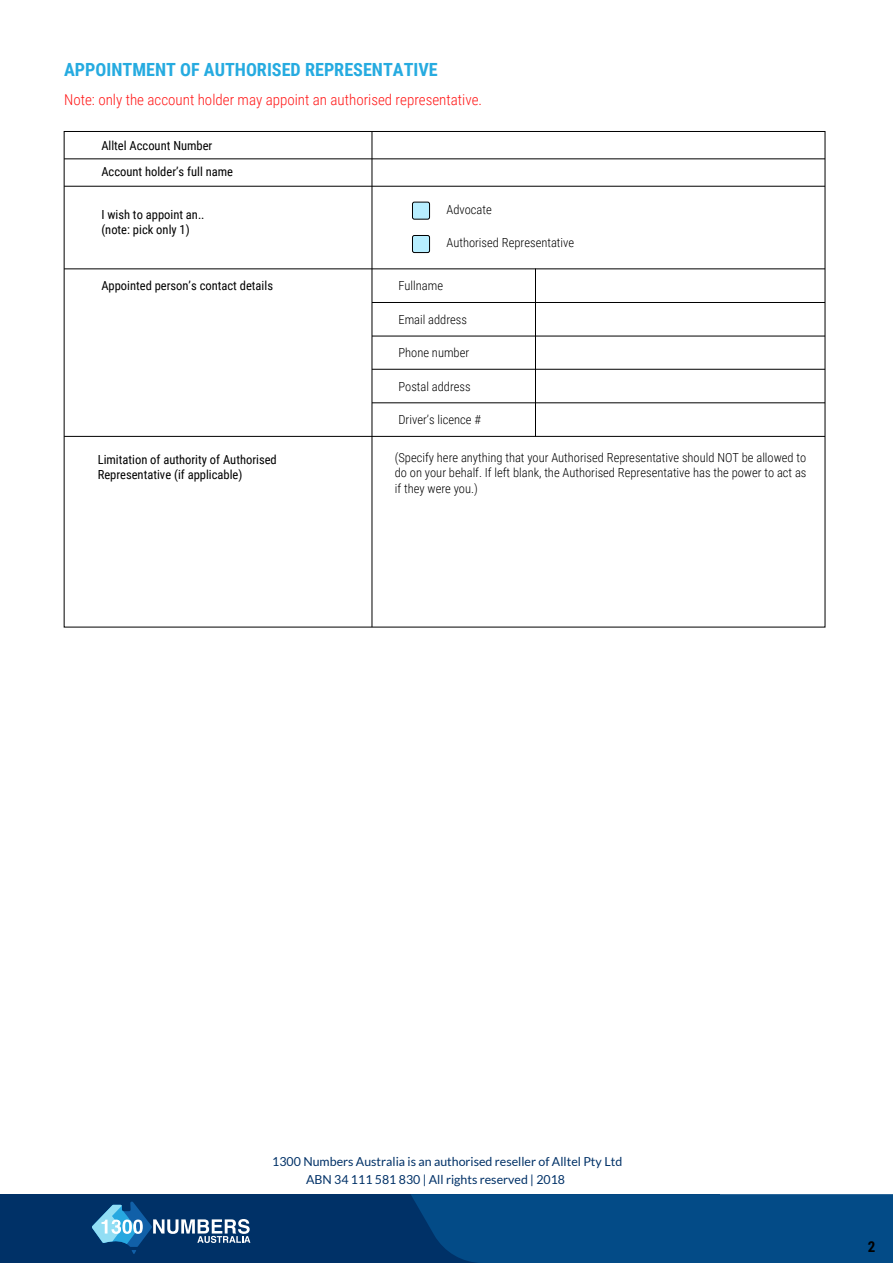
<style>
.page{position:relative;width:893px;height:1263px;background:#fff}
.page>*{position:absolute;margin:0;border:0;box-sizing:border-box;transform-origin:0 0}
.t1{font:700 18.15px "Roboto Condensed";color:#26abe0}
.t2{font:300 15px "Roboto Condensed";color:#ff1717}
.t3{font:700 15px "Roboto Condensed";color:#000}
.t4{font:300 12.45px/15px "Roboto Condensed";color:#000;text-align:justify}
.t5{font:12.45px/15px "Roboto Condensed";color:#000}
.t6{font:12.45px/18.5px "Lato";color:#003167}
</style>
<div class="page">
<hr style="left:372px;top:131px;width:1px;height:496px;background:#000">
<hr style="left:535px;top:269px;width:1px;height:167px;background:#000">
<hr style="left:64px;top:159px;width:761px;height:1px;background:#000">
<hr style="left:64px;top:186px;width:761px;height:1px;background:#000">
<hr style="left:64px;top:269px;width:761px;height:1px;background:#000">
<hr style="left:64px;top:436px;width:761px;height:1px;background:#000">
<hr style="left:372px;top:302px;width:453px;height:1px;background:#000">
<hr style="left:372px;top:336px;width:453px;height:1px;background:#000">
<hr style="left:372px;top:369px;width:453px;height:1px;background:#000">
<hr style="left:372px;top:403px;width:453px;height:1px;background:#000">
<div style="left:412px;top:202px;width:18px;height:17px;background:#b7eeff;border-radius:2px"></div>
<div style="left:412px;top:202px;width:18px;height:17px;border:1px solid #000;border-radius:2px"></div>
<div style="left:412px;top:235px;width:18px;height:18px;background:#b7eeff;border-radius:2px"></div>
<div style="left:412px;top:235px;width:18px;height:18px;border:1px solid #000;border-radius:2px"></div>
<div style="left:0;top:1194px;width:720px;height:69px;background:#003167"></div>
<svg style="left:92px;top:1201px;width:158px;height:53px"></svg>
<div style="left:411px;top:1194px;width:482px;height:69px;background:#034b87"></div>
<h1 class="t1" style="left:64px;top:57px;width:375px">APPOINTMENT OF AUTHORISED REPRESENTATIVE</h1>
<p class="t2" style="left:64px;top:89px;width:420px">Note: only the account holder may appoint an authorised representative.</p>
<p class="t5" style="left:101px;top:133px;width:133px;line-height:25.2px">Alltel Account Number<br>Account holder’s full name</p>
<p class="t5" style="left:101px;top:207px;width:105px">I wish to appoint an.. (note: pick only 1)</p>
<p class="t4" style="left:446px;top:202px;width:47px">Advocate</p>
<p class="t4" style="left:446px;top:235px;width:129px">Authorised Representative</p>
<p class="t5" style="left:101px;top:278px;width:173px">Appointed person’s contact details</p>
<p class="t4" style="left:398px;top:278px;width:46px">Fullname</p>
<p class="t4" style="left:398px;top:311px;width:70px">Email address</p>
<p class="t4" style="left:398px;top:344px;width:72px">Phone number</p>
<p class="t4" style="left:398px;top:379px;width:74px">Postal address</p>
<p class="t4" style="left:398px;top:411px;width:84px">Driver’s licence #</p>
<p class="t5" style="left:98px;top:451px;width:181px">Limitation of authority of Authorised<br>Representative (if applicable)</p>
<p class="t4" style="left:395px;top:450px;width:413px">(Specify here anything that your Authorised Representative should NOT be allowed to do on your behalf. If left blank, the Authorised Representative has the power to act as if they were you.)</p>
<p class="t6" style="left:306px;top:1152px;width:318px;text-indent:-34px">1300 Numbers Australia is an authorised reseller of Alltel Pty Ltd<br>ABN 34 111 581 830 | All rights reserved | 2018</p>
<p class="t3" style="left:868px;top:1236px;width:9px">2</p>
</div>
